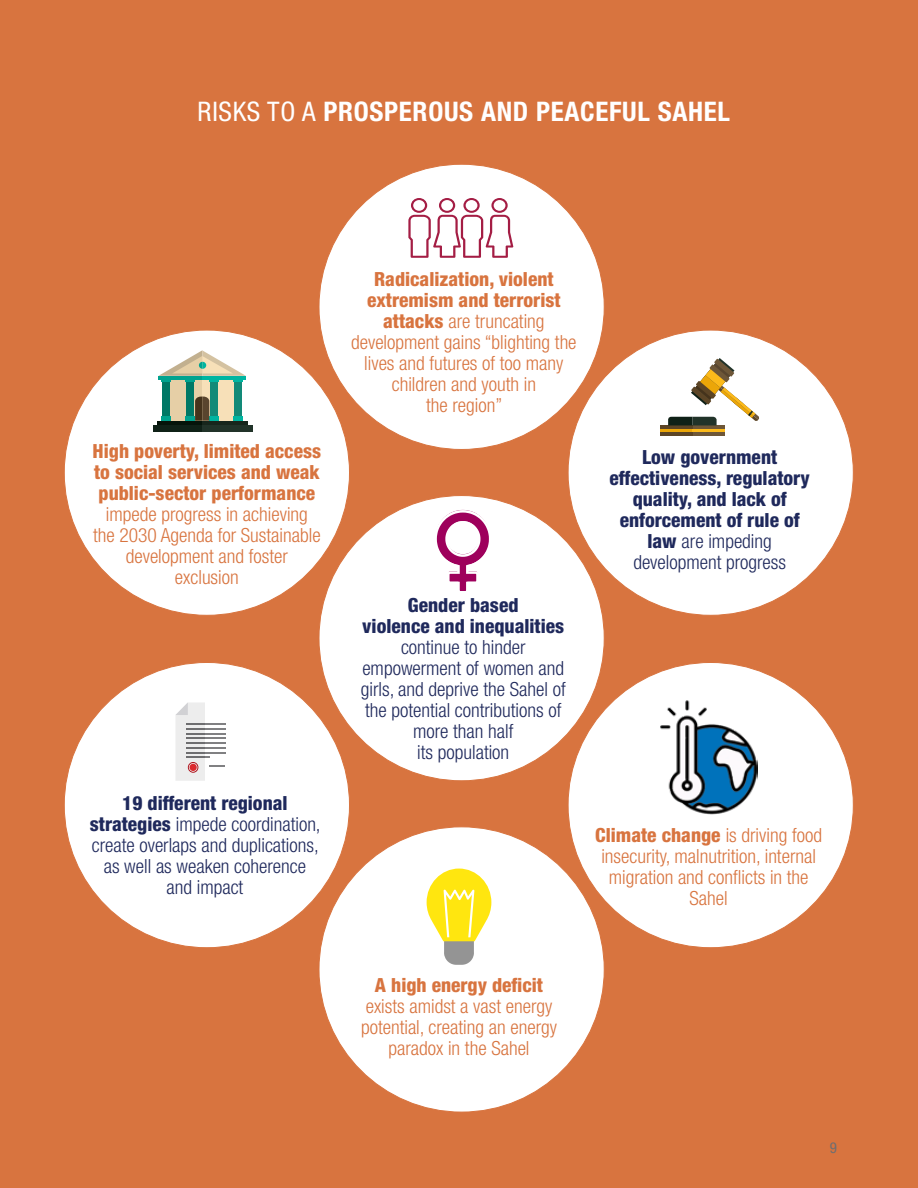
<style>
.page{position:relative;width:918px;height:1188px;background:#d8743f}
.page>*{position:absolute;margin:0;border:0;box-sizing:border-box;transform-origin:0 0}
.t1{font:700 condensed 27px "Helvetica Neue LT Std";letter-spacing:.025em;color:#fff}
.t2{font:300 condensed 19.5px/21px "Helvetica Neue LT Std";color:#d8743f;text-align:center}
.t3{font:300 condensed 19.5px/21px "Helvetica Neue LT Std";color:#1f295c;text-align:center}
.t4{font:800 condensed 19.5px/21px "Helvetica Neue LT Std";color:#1f295c;text-align:center}
.t5{font:800 condensed 19.5px/21px "Helvetica Neue LT Std";color:#d8743f;text-align:justify}
.t6{font:condensed 15px "Helvetica Neue LT Std";color:#6d6e71}
.s1{font-weight:400}
.s2{font-weight:800}
.s3{font-weight:300}
</style>
<div class="page">
<div style="left:64px;top:330px;width:286px;height:285px;background:#fff;border-radius:50%"></div>
<div style="left:319px;top:164px;width:285px;height:285px;background:#fff;border-radius:50%"></div>
<div style="left:568px;top:330px;width:285px;height:285px;background:#fff;border-radius:50%"></div>
<div style="left:319px;top:496px;width:285px;height:285px;background:#fff;border-radius:50%"></div>
<div style="left:64px;top:662px;width:286px;height:286px;background:#fff;border-radius:50%"></div>
<div style="left:319px;top:827px;width:285px;height:285px;background:#fff;border-radius:50%"></div>
<div style="left:568px;top:662px;width:285px;height:286px;background:#fff;border-radius:50%"></div>
<svg style="left:427px;top:869px;width:64px;height:96px"></svg>
<div style="left:692px;top:425px;width:33px;height:11px;background:#6e5738"></div>
<div style="left:660px;top:425px;width:32px;height:11px;background:#5c4526"></div>
<hr style="left:660px;top:430px;width:32px;height:2px;background:#eba608">
<hr style="left:692px;top:430px;width:33px;height:2px;background:#fcba1a">
<svg style="left:668px;top:358px;width:91px;height:67px"></svg>
<svg style="left:175px;top:702px;width:50px;height:79px"></svg>
<div style="left:163px;top:379px;width:39px;height:42px;background:#e6cfa6"></div>
<div style="left:202px;top:379px;width:37px;height:42px;background:#f7e0b8"></div>
<svg style="left:157px;top:421px;width:45px;height:5px"></svg>
<svg style="left:202px;top:421px;width:46px;height:5px"></svg>
<div style="left:153px;top:426px;width:49px;height:6px;background:#0f2117"></div>
<div style="left:202px;top:426px;width:50px;height:6px;background:#213329"></div>
<div style="left:162px;top:378px;width:7px;height:43px;background:#007866"></div>
<div style="left:187px;top:378px;width:7px;height:43px;background:#007866"></div>
<div style="left:211px;top:378px;width:7px;height:43px;background:#128a78"></div>
<div style="left:235px;top:378px;width:7px;height:43px;background:#128a78"></div>
<div style="left:233px;top:416px;width:10px;height:5px;background:#00b5a1"></div>
<div style="left:209px;top:416px;width:10px;height:5px;background:#00b5a1"></div>
<div style="left:185px;top:416px;width:10px;height:5px;background:#00a38f"></div>
<div style="left:161px;top:416px;width:10px;height:5px;background:#00a38f"></div>
<hr style="left:233px;top:378px;width:10px;height:4px;background:#00b5a1">
<hr style="left:209px;top:378px;width:10px;height:4px;background:#00b5a1">
<hr style="left:185px;top:378px;width:10px;height:4px;background:#00a38f">
<hr style="left:161px;top:378px;width:10px;height:4px;background:#00a38f">
<hr style="left:158px;top:376px;width:44px;height:4px;background:#00a38f">
<hr style="left:202px;top:376px;width:44px;height:4px;background:#00b5a1">
<svg style="left:195px;top:397px;width:14px;height:24px"></svg>
<svg style="left:159px;top:350px;width:87px;height:26px"></svg>
<img style="left:660px;top:700px;width:97px;height:115px">
<svg style="left:408px;top:198px;width:105px;height:60px"></svg>
<svg style="left:436px;top:510px;width:53px;height:81px"></svg>
<h1 class="t1" style="left:198px;top:95px;width:534px"><span class="s1">RISKS TO A</span> PROSPEROUS AND PEACEFUL SAHEL</h1>
<p class="t5" style="left:93px;top:440px;width:230px">High poverty, limited access to social services and weak public-sector performance</p>
<p class="t2" style="left:93px;top:503px;width:229px">impede progress in achieving the 2030 Agenda for Sustainable development and foster exclusion</p>
<p class="t3" style="left:90px;top:792px;width:232px"><span class="s2">19 different regional strategies</span> impede coordination, create overlaps and duplications, as well as weaken coherence and impact</p>
<p class="t2" style="left:351px;top:268px;width:227px"><span class="s2">Radicalization, violent extremism and terrorist attacks</span> are truncating development gains “blighting the lives and futures of too many children and youth in<br>the region”</p>
<p class="t4" style="left:362px;top:594px;width:203px">Gender based<br>violence and inequalities</p>
<p class="t3" style="left:361px;top:636px;width:206px">continue to hinder empowerment of women and girls, and deprive the Sahel of the potential contributions of more than half<br>its population</p>
<p class="t4" style="left:609px;top:446px;width:202px">Low government effectiveness, regulatory quality, and lack of enforcement of rule of law <span class="s3">are impeding development progress</span></p>
<p class="t2" style="left:595px;top:824px;width:228px"><span class="s2">Climate change</span> is driving food insecurity, malnutrition, internal migration and conflicts in the<br>Sahel</p>
<p class="t5" style="left:375px;top:974px;width:170px">A high energy deficit</p>
<p class="t2" style="left:361px;top:995px;width:197px">exists amidst a vast energy potential, creating an energy paradox in the Sahel</p>
<p class="t6" style="left:830px;top:1139px;width:9px">9</p>
</div>
